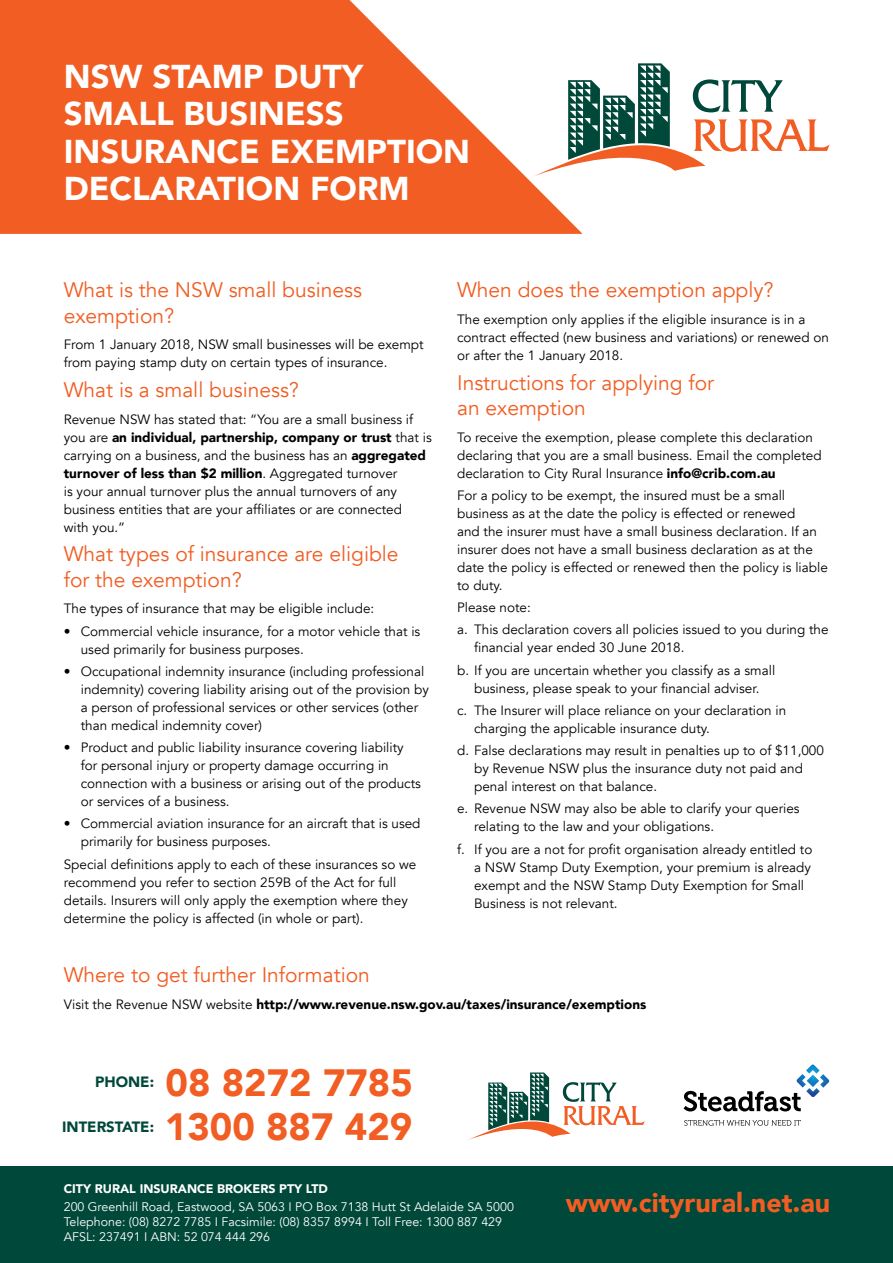
<style>
.page{position:relative;width:893px;height:1263px;background:#fff}
.page>*{position:absolute;margin:0;border:0;box-sizing:border-box;transform-origin:0 0}
.t1{font:900 37.95px "Avenir";color:#f15d22}
.t2{font:900 33px/37.5px "Avenir";color:#fff}
.t3{font:900 26.85px "Avenir";color:#f15d22}
.t4{font:21px/25.5px "Avenir";color:#f15d22}
.t5{font:900 14.85px "Avenir";color:#00483a}
.t6{font:13.5px/18px "Avenir";color:#000}
.t7{font:900 13.5px "Avenir";color:#000}
.t8{font:12.45px/14.9px "Avenir";color:#fff}
.t9{font:900 12.45px "Avenir";color:#fff}
.s1{font-weight:900}
.s2{font-weight:400}
</style>
<div class="page">
<svg style="left:468px;top:1072px;width:177px;height:68px"></svg>
<svg style="left:684px;top:1064px;width:145px;height:47px"></svg>
<svg style="left:684px;top:1120px;width:117px;height:6px"></svg>
<div style="left:0;top:1167px;width:893px;height:96px;background:#00483a"></div>
<svg style="left:583px;top:63px;width:247px;height:108px"></svg>
<svg style="left:0;top:0;width:583px;height:234px;fill:#f15d22"></svg>
<h2 class="t2" style="left:64px;top:57px;width:408px">NSW STAMP DUTY<br>SMALL BUSINESS<br>INSURANCE EXEMPTION<br>DECLARATION FORM</h2>
<h3 class="t4" style="left:64px;top:278px;width:300px">What is the NSW small business exemption?</h3>
<p class="t6" style="left:64px;top:336px;width:361px">From 1 January 2018, NSW small businesses will be exempt from paying stamp duty on certain types of insurance.</p>
<h3 class="t4" style="left:64px;top:378px;width:237px">What is a small business?</h3>
<p class="t6" style="left:64px;top:410px;width:369px">Revenue NSW has stated that: “You are a small business if you are <span class="s1">an individual, partnership, company or trust</span> that is carrying on a business, and the business has an <span class="s1">aggregated turnover of less than $2 million</span>. Aggregated turnover<br>is your annual turnover plus the annual turnovers of any business entities that are your affiliates or are connected<br>with you.”</p>
<h3 class="t4" style="left:64px;top:542px;width:336px">What types of insurance are eligible for the exemption?</h3>
<p class="t6" style="left:64px;top:600px;width:312px">The types of insurance that may be eligible include:</p>
<p class="t6" style="left:81px;top:622px;width:341px;text-indent:-17px">• Commercial vehicle insurance, for a motor vehicle that is used primarily for business purposes.</p>
<p class="t6" style="left:81px;top:662px;width:350px;text-indent:-17px">• Occupational indemnity insurance (including professional indemnity) covering liability arising out of the provision by a person of professional services or other services (other than medical indemnity cover)</p>
<p class="t6" style="left:81px;top:739px;width:342px;text-indent:-17px">• Product and public liability insurance covering liability for personal injury or property damage occurring in connection with a business or arising out of the products or services of a business.</p>
<p class="t6" style="left:81px;top:815px;width:341px;text-indent:-17px">• Commercial aviation insurance for an aircraft that is used primarily for business purposes.</p>
<p class="t6" style="left:64px;top:855px;width:354px">Special definitions apply to each of these insurances so we recommend you refer to section 259B of the Act for full details. Insurers will only apply the exemption where they determine the policy is affected (in whole or part).</p>
<h3 class="t4" style="left:457px;top:278px;width:318px">When does the exemption apply?</h3>
<p class="t6" style="left:457px;top:310px;width:373px">The exemption only applies if the eligible insurance is in a contract effected (new business and variations) or renewed on or after the 1 January 2018.</p>
<h3 class="t4" style="left:457px;top:370px;width:259px">Instructions for applying for an exemption</h3>
<p class="t6" style="left:457px;top:428px;width:366px">To receive the exemption, please complete this declaration declaring that you are a small business. Email the completed declaration to City Rural Insurance <span class="s1">info@crib.com.au</span></p>
<p class="t6" style="left:457px;top:486px;width:372px">For a policy to be exempt, the insured must be a small business as at the date the policy is effected or renewed<br>and the insurer must have a small business declaration. If an insurer does not have a small business declaration as at the date the policy is effected or renewed then the policy is liable to duty.</p>
<p class="t6" style="left:457px;top:597px;width:373px;line-height:22.2px">Please note:<br>a. This declaration covers all policies issued to you during the</p>
<p class="t6" style="left:457px;top:637px;width:320px;line-height:22.2px;text-indent:17px">financial year ended 30 June 2018.<br>b. If you are uncertain whether you classify as a small</p>
<p class="t6" style="left:457px;top:677px;width:331px;line-height:22.2px;text-indent:17px">business, please speak to your financial adviser.<br>c. The Insurer will place reliance on your declaration in</p>
<p class="t6" style="left:457px;top:717px;width:368px;line-height:22.2px;text-indent:17px">charging the applicable insurance duty.<br>d. False declarations may result in penalties up to of $11,000</p>
<p class="t6" style="left:474px;top:760px;width:330px">by Revenue NSW plus the insurance duty not paid and penal interest on that balance.</p>
<p class="t6" style="left:474px;top:800px;width:327px;text-indent:-17px">e. Revenue NSW may also be able to clarify your queries relating to the law and your obligations.</p>
<p class="t6" style="left:474px;top:840px;width:340px;text-indent:-17px">f. If you are a not for profit organisation already entitled to a NSW Stamp Duty Exemption, your premium is already exempt and the NSW Stamp Duty Exemption for Small Business is not relevant.</p>
<h3 class="t4" style="left:64px;top:962px;width:308px">Where to get further Information</h3>
<p class="t7" style="left:64px;top:992px;width:584px"><span class="s2">Visit the Revenue NSW website</span> http://www.revenue.nsw.gov.au/taxes/insurance/exemptions</p>
<p class="t5" style="left:95px;top:1069px;width:61px">PHONE:</p>
<h1 class="t1" style="left:166px;top:1050px;width:249px">08 8272 7785</h1>
<p class="t5" style="left:62px;top:1114px;width:93px">INTERSTATE:</p>
<h1 class="t1" style="left:165px;top:1094px;width:249px">1300 887 429</h1>
<p class="t9" style="left:64px;top:1178px;width:266px">CITY RURAL INSURANCE BROKERS PTY LTD</p>
<p class="t8" style="left:64px;top:1199px;width:452px">200 Greenhill Road, Eastwood, SA 5063 I PO Box 7138 Hutt St Adelaide SA 5000<br>Telephone: (08) 8272 7785 I Facsimile: (08) 8357 8994 I Toll Free: 1300 887 429<br>AFSL: 237491 I ABN: 52 074 444 296</p>
<h3 class="t3" style="left:566px;top:1180px;width:266px">www.cityrural.net.au</h3>
</div>
